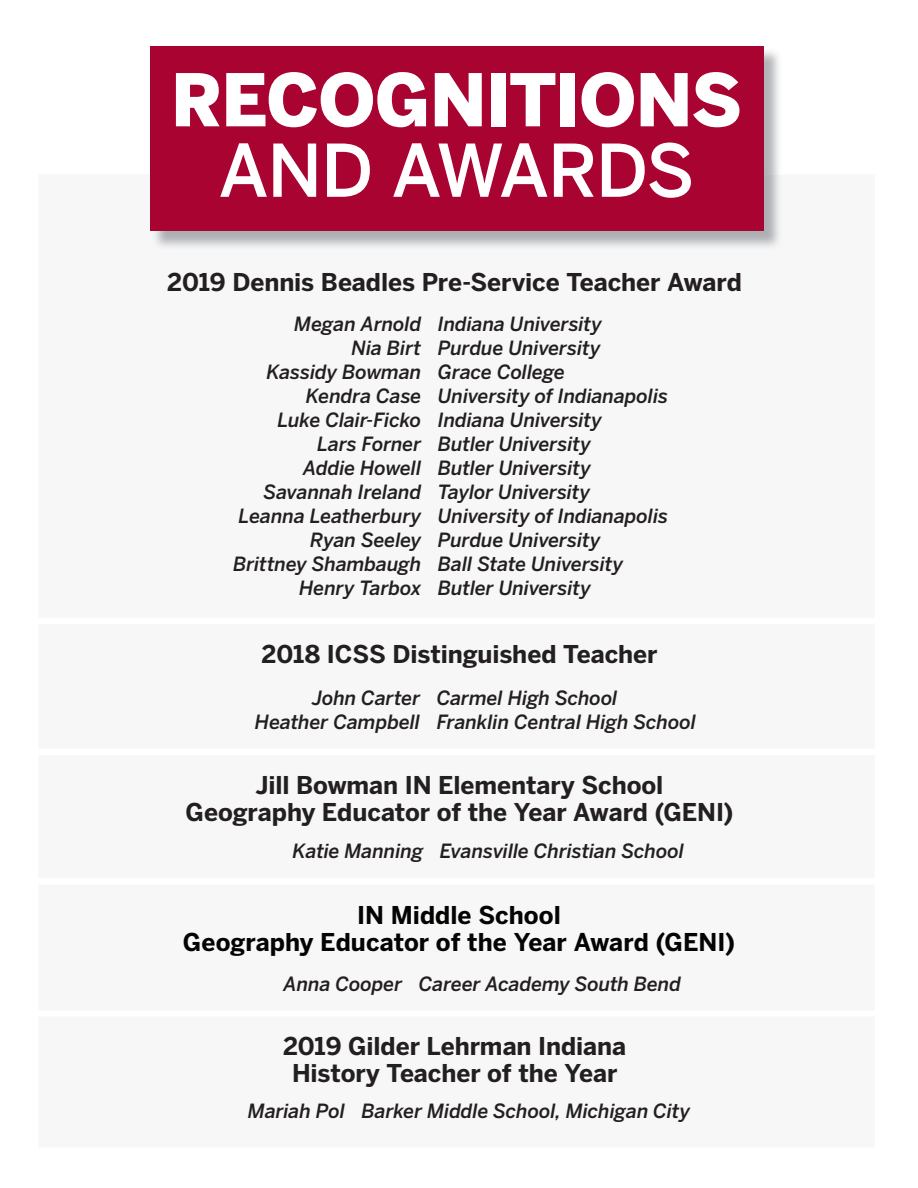
<style>
.page{position:relative;width:918px;height:1188px;background:#fff}
.page>*{position:absolute;margin:0;border:0;box-sizing:border-box;transform-origin:0 0}
.t1{font:900 72px "Benton Sans";letter-spacing:-.02em;color:#fff}
.t2{font:500 72px "Benton Sans";letter-spacing:-.025em;color:#fff}
.t3{font:700 24.3px/27px "Benton Sans";letter-spacing:-.005em;color:#231f20;text-align:center}
.t4{font:700 24.3px/27px "Benton Sans";color:#040503;text-align:center}
.t5{font:italic 500 19.5px/24px "Benton Sans";letter-spacing:-.005em;color:#231f20}
</style>
<div class="page">
<img style="left:153px;top:48px;width:628px;height:201px">
<div style="left:150px;top:46px;width:613px;height:185px;background:#a90332"></div>
<h1 class="t1" style="left:171px;top:54px;width:573px">RECOGNITIONS</h1>
<h1 class="t2" style="left:218px;top:126px;width:478px">AND AWARDS</h1>
<p class="t3" style="left:167px;top:269px;width:576px">2019 Dennis Beadles Pre-Service Teacher Award</p>
<p class="t5" style="left:294px;top:312px;width:309px">Megan Arnold Indiana University</p>
<p class="t5" style="left:351px;top:336px;width:251px">Nia Birt Purdue University</p>
<p class="t5" style="left:266px;top:360px;width:300px">Kassidy Bowman Grace College</p>
<p class="t5" style="left:306px;top:384px;width:364px">Kendra Case University of Indianapolis</p>
<p class="t5" style="left:277px;top:408px;width:326px">Luke Clair-Ficko Indiana University</p>
<p class="t5" style="left:317px;top:432px;width:275px">Lars Forner Butler University</p>
<p class="t5" style="left:303px;top:456px;width:289px">Addie Howell Butler University</p>
<p class="t5" style="left:263px;top:480px;width:328px">Savannah Ireland Taylor University</p>
<p class="t5" style="left:239px;top:504px;width:431px">Leanna Leatherbury University of Indianapolis</p>
<p class="t5" style="left:310px;top:528px;width:292px">Ryan Seeley Purdue University</p>
<p class="t5" style="left:233px;top:552px;width:392px">Brittney Shambaugh Ball State University</p>
<p class="t5" style="left:299px;top:576px;width:293px">Henry Tarbox Butler University</p>
<p class="t3" style="left:262px;top:641px;width:397px">2018 ICSS Distinguished Teacher</p>
<p class="t5" style="left:255px;top:686px;width:443px;text-indent:57px">John Carter Carmel High School<br>Heather Campbell Franklin Central High School</p>
<p class="t3" style="left:186px;top:772px;width:549px">Jill Bowman IN Elementary School<br>Geography Educator of the Year Award (GENI)</p>
<p class="t5" style="left:293px;top:839px;width:393px">Katie Manning Evansville Christian School</p>
<p class="t4" style="left:183px;top:902px;width:553px">IN Middle School<br>Geography Educator of the Year Award (GENI)</p>
<p class="t5" style="left:284px;top:972px;width:399px">Anna Cooper Career Academy South Bend</p>
<p class="t3" style="left:283px;top:1034px;width:345px">2019 Gilder Lehrman Indiana<br>History Teacher of the Year</p>
<p class="t5" style="left:248px;top:1099px;width:444px">Mariah Pol Barker Middle School, Michigan City</p>
</div>
